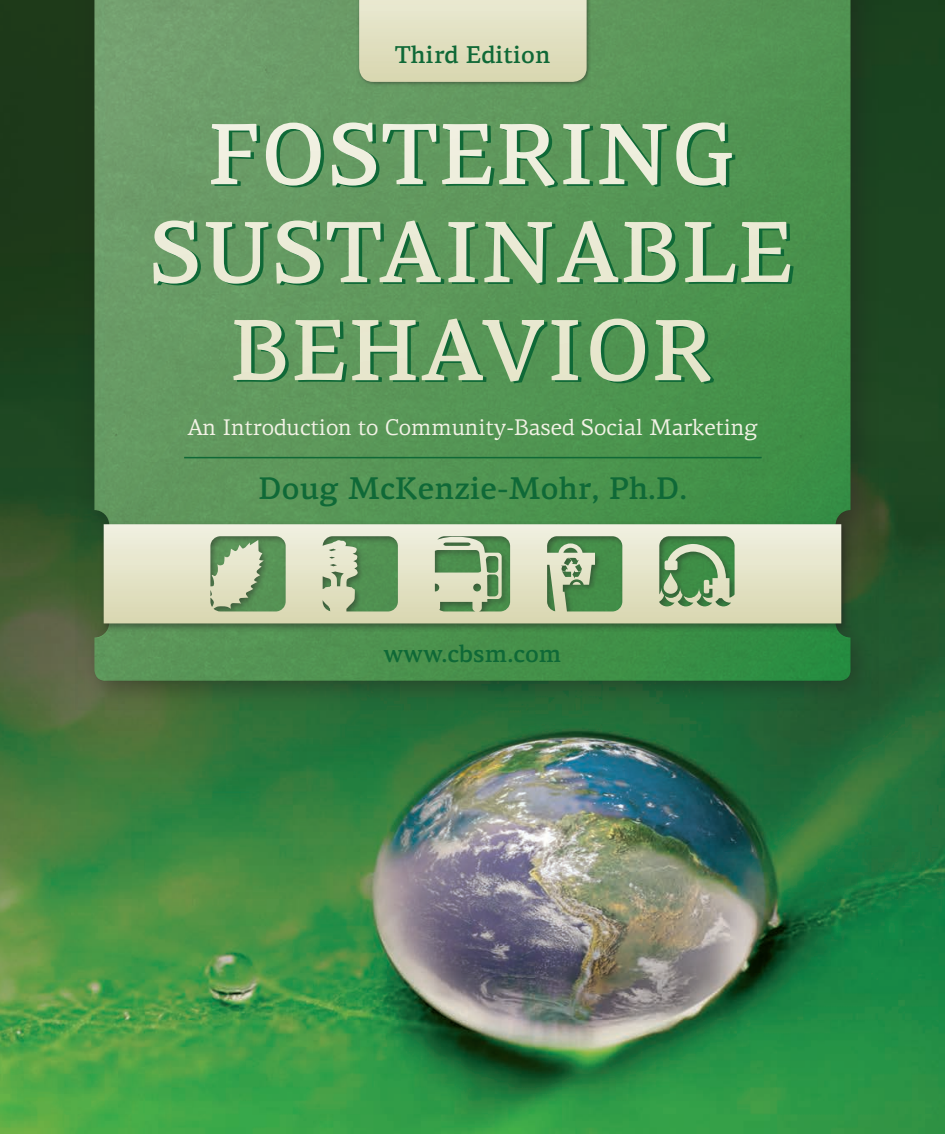
<style>
.page{position:relative;width:945px;height:1134px;background:#fff}
.page>*{position:absolute;margin:0;border:0;box-sizing:border-box;transform-origin:0 0}
.t1{font:500 87.5px/98px "PF Centro Serif Pro";letter-spacing:.02em;color:#fff;text-align:center}
.t2{font:500 31.5px "PF Centro Serif Pro";color:#0f6937}
.t3{font:500 24.5px "PF Centro Serif Pro";color:#0f6937}
.t4{font:22.75px "PF Centro Serif Pro";color:#f2f2e5}
</style>
<div class="page">
<img style="left:0;top:0;width:945px;height:1134px">
<div style="left:76px;top:0;width:803px;height:709px;background:#231f20;opacity:.46"></div>
<img style="left:78px;top:0;width:790px;height:694px">
<hr style="left:184px;top:457px;width:578px;height:1px;background:#0f6937">
<div style="left:100px;top:521px;width:750px;height:111px;background:#231f20;opacity:.48"></div>
<svg style="left:104px;top:524px;width:737px;height:99px;background:#bdcca8"></svg>
<div style="left:357px;top:0;width:234px;height:86px;background:#231f20;opacity:.48"></div>
<svg style="left:359px;top:0;width:228px;height:82px;background:#dfdebf"></svg>
<p class="t3" style="left:395px;top:40px;width:157px">Third Edition</p>
<h1 class="t1" style="left:149px;top:106px;width:646px">FOSTERING<br>SUSTAINABLE<br>BEHAVIOR</h1>
<p class="t4" style="left:187px;top:414px;width:572px">An Introduction to Community-Based Social Marketing</p>
<h2 class="t2" style="left:259px;top:469px;width:430px">Doug McKenzie-Mohr, Ph.D.</h2>
<p class="t3" style="left:383px;top:638px;width:180px">www.cbsm.com</p>
</div>
